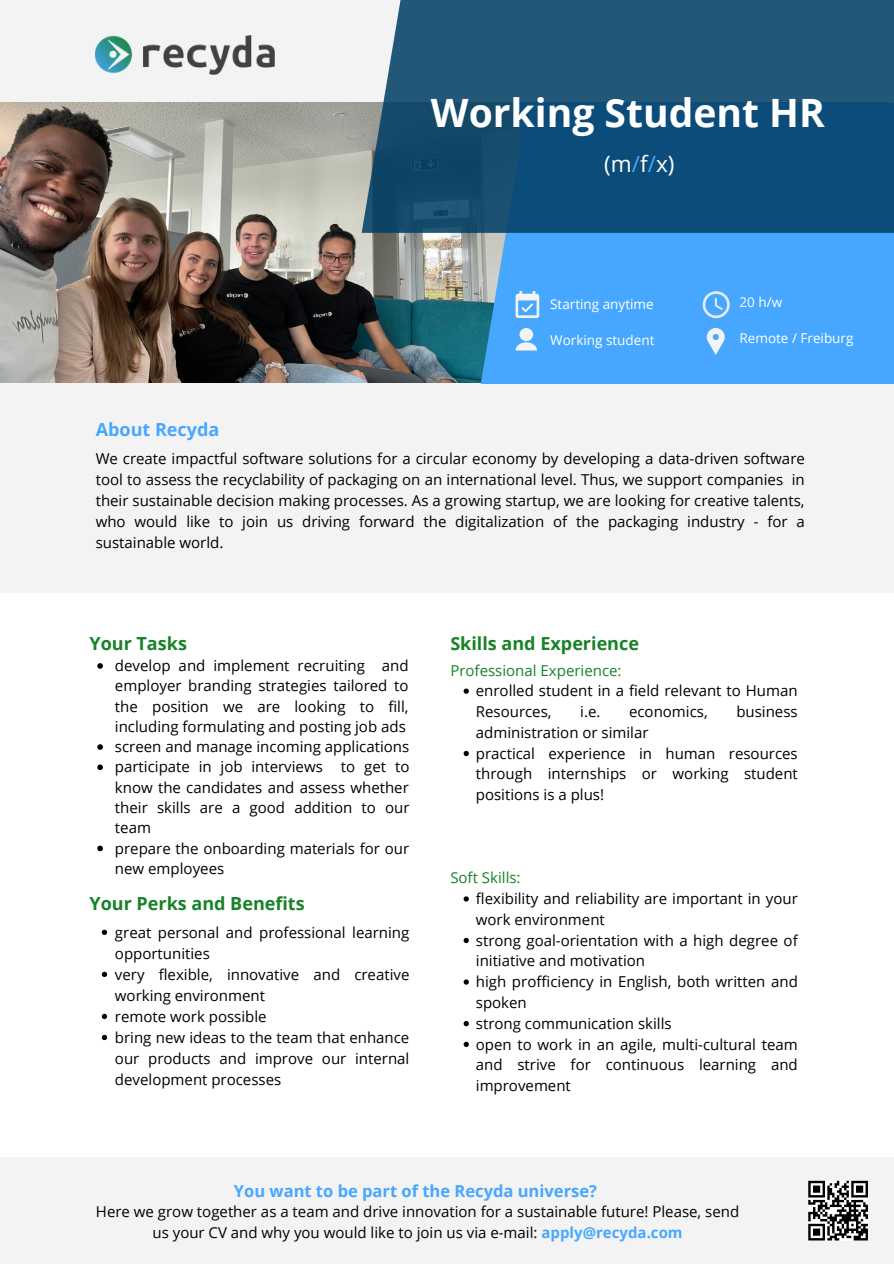
<style>
.page{position:relative;width:894px;height:1264px;background:#fff}
.page>*{position:absolute;margin:0;border:0;box-sizing:border-box;transform-origin:0 0}
.t1{font:700 39px "Open Sans";color:#fff}
.t2{font:22.5px "Open Sans";color:#fff}
.t3{font:700 18px "Open Sans";color:#178228}
.t4{font:700 18px "Open Sans";color:#47a7ff}
.t5{font:700 16.5px "Open Sans";color:#47a7ff}
.t6{font:15px/21px "Open Sans";color:#000}
.t7{font:15px "Open Sans";color:#178228}
.t8{font:13.5px "Open Sans";color:#fff}
.s1{color:#47a7ff}
.s2{font-weight:700;color:#47a7ff}
</style>
<div class="page">
<div style="left:0;top:0;width:893px;height:592px;background:#f3f3f3"></div>
<img style="left:0;top:102px;width:475px;height:281px">
<img style="left:96px;top:35px;width:179px;height:39px">
<div style="left:475px;top:233px;width:418px;height:150px;background:#47a7ff"></div>
<svg style="left:361px;top:0;width:532px;height:233px;background:#1d557a"></svg>
<svg style="left:702px;top:291px;width:27px;height:27px"></svg>
<svg style="left:515px;top:291px;width:24px;height:27px"></svg>
<svg style="left:515px;top:342px;width:22px;height:8px"></svg>
<div style="left:519px;top:328px;width:14px;height:13px;background:#f3f3f3;border-radius:50%"></div>
<svg style="left:706px;top:328px;width:18px;height:27px"></svg>
<div style="left:0;top:1157px;width:893px;height:106px;background:#f3f3f3"></div>
<svg style="left:808px;top:1180px;width:59px;height:60px"></svg>
<svg style="left:102px;top:929px;width:5px;height:6px"></svg>
<svg style="left:102px;top:971px;width:5px;height:6px"></svg>
<svg style="left:102px;top:1013px;width:5px;height:6px"></svg>
<svg style="left:102px;top:1034px;width:5px;height:6px"></svg>
<svg style="left:97px;top:663px;width:6px;height:5px"></svg>
<svg style="left:97px;top:744px;width:6px;height:5px"></svg>
<svg style="left:97px;top:764px;width:6px;height:6px"></svg>
<svg style="left:97px;top:845px;width:6px;height:6px"></svg>
<svg style="left:463px;top:688px;width:5px;height:5px"></svg>
<svg style="left:463px;top:750px;width:5px;height:6px"></svg>
<svg style="left:463px;top:896px;width:5px;height:5px"></svg>
<svg style="left:463px;top:937px;width:5px;height:6px"></svg>
<svg style="left:463px;top:979px;width:5px;height:5px"></svg>
<svg style="left:463px;top:1021px;width:5px;height:5px"></svg>
<svg style="left:463px;top:1041px;width:5px;height:6px"></svg>
<p class="t1" style="left:431px;top:85px;width:395px">Working Student HR</p>
<p class="t2" style="left:604px;top:148px;width:72px">(m<span class="s1">/</span>f<span class="s1">/</span>x)</p>
<p class="t8" style="left:550px;top:295px;width:105px">Starting anytime</p>
<p class="t8" style="left:550px;top:331px;width:106px">Working student</p>
<p class="t8" style="left:739px;top:292px;width:44px">20 h/w</p>
<p class="t8" style="left:739px;top:328px;width:115px">Remote / Freiburg</p>
<p class="t4" style="left:96px;top:417px;width:125px">About Recyda</p>
<p class="t6" style="left:96px;top:448px;width:710px;text-align:justify">We create impactful software solutions for a circular economy by developing a data-driven software tool to assess the recyclability of packaging on an international level. Thus, we support companies in their sustainable decision making processes. As a growing startup, we are looking for creative talents, who would like to join us driving forward the digitalization of the packaging industry - for a sustainable world.</p>
<p class="t3" style="left:89px;top:630px;width:99px">Your Tasks</p>
<p class="t6" style="left:115px;top:655px;width:295px;line-height:20.2px;text-align:justify">develop and implement recruiting and employer branding strategies tailored to the position we are looking to fill, including formulating and posting job ads</p>
<p class="t6" style="left:115px;top:735px;width:296px">screen and manage incoming applications</p>
<p class="t6" style="left:115px;top:756px;width:296px;line-height:20.2px;text-align:justify">participate in job interviews to get to know the candidates and assess whether their skills are a good addition to our team</p>
<p class="t6" style="left:115px;top:837px;width:296px;line-height:20.2px">prepare the onboarding materials for our new employees</p>
<p class="t3" style="left:89px;top:890px;width:217px">Your Perks and Benefits</p>
<p class="t6" style="left:115px;top:921px;width:296px">great personal and professional learning opportunities</p>
<p class="t6" style="left:115px;top:963px;width:296px">very flexible, innovative and creative working environment</p>
<p class="t6" style="left:115px;top:1005px;width:153px">remote work possible</p>
<p class="t6" style="left:115px;top:1026px;width:296px;text-align:justify">bring new ideas to the team that enhance our products and improve our internal development processes</p>
<p class="t3" style="left:450px;top:630px;width:190px">Skills and Experience</p>
<p class="t7" style="left:450px;top:659px;width:173px">Professional Experience:</p>
<p class="t6" style="left:475px;top:680px;width:323px">enrolled student in a field relevant to Human<br>Resources,</p>
<p class="t6" style="left:580px;top:700px;width:22px">i.e.</p>
<p class="t6" style="left:629px;top:700px;width:80px">economics,</p>
<p class="t6" style="left:736px;top:700px;width:63px">business</p>
<p class="t6" style="left:475px;top:721px;width:174px">administration or similar</p>
<p class="t6" style="left:475px;top:742px;width:323px;text-align:justify">practical experience in human resources through internships or working student positions is a plus!</p>
<p class="t7" style="left:450px;top:867px;width:72px">Soft Skills:</p>
<p class="t6" style="left:475px;top:887px;width:323px">flexibility and reliability are important in your work environment</p>
<p class="t6" style="left:475px;top:929px;width:323px">strong goal-orientation with a high degree of initiative and motivation</p>
<p class="t6" style="left:475px;top:971px;width:323px">high profficiency in English, both written and spoken</p>
<p class="t6" style="left:475px;top:1012px;width:197px">strong communication skills</p>
<p class="t6" style="left:475px;top:1033px;width:323px;text-align:justify">open to work in an agile, multi-cultural team and strive for continuous learning and improvement</p>
<p class="t5" style="left:234px;top:1179px;width:364px">You want to be part of the Recyda universe?</p>
<p class="t6" style="left:96px;top:1201px;width:644px;line-height:20.2px;text-align:center">Here we grow together as a team and drive innovation for a sustainable future! Please, send us your CV and why you would like to join us via e-mail: <span class="s2">apply@recyda.com</span></p>
</div>
